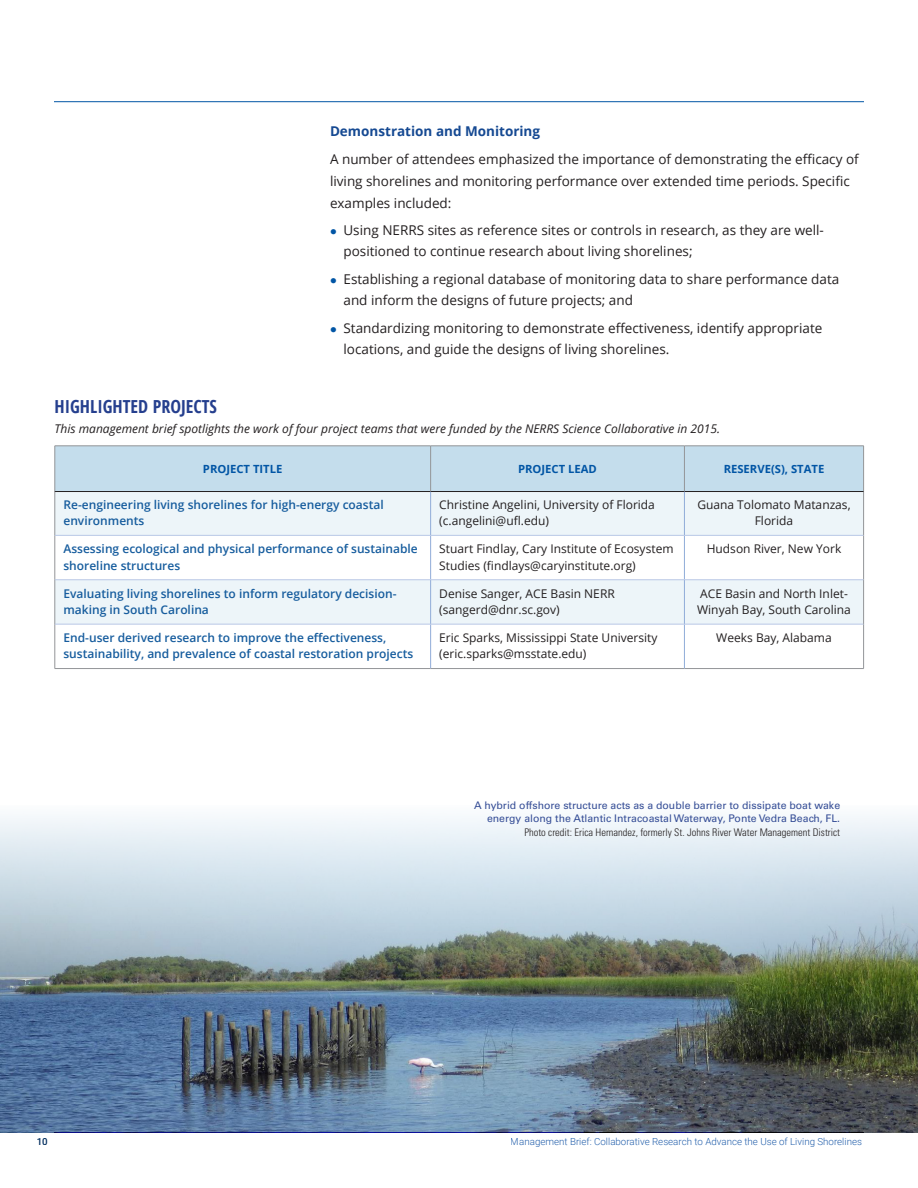
<style>
.page{position:relative;width:918px;height:1188px;background:#fff}
.page>*{position:absolute;margin:0;border:0;box-sizing:border-box;transform-origin:0 0}
.t1{font:700 18px "Open Sans Condensed";color:#253f8e}
.t2{font:13.5px/21px "Open Sans";color:#231f20}
.t3{font:700 13.5px "Open Sans";color:#154992}
.t4{font:12px/16.5px "Open Sans";color:#231f20}
.t5{font:600 12px/16.5px "Open Sans";color:#175d9e}
.t6{font:italic 12px "Open Sans";color:#231f20}
.Table-header{font:700 11.25px "Open Sans";color:#0155a5}
.t7{font:10.5px/13.5px "Univers LT Std";color:#354d96;text-align:right}
.t8{font:300 condensed 10.5px "Univers LT Std";color:#231f20}
.t9{font:300 9.75px "Roboto";color:#235fab}
.t10{font:500 9.75px "Roboto";color:#002d5e}
.s1{color:#0155a5}
</style>
<div class="page">
<img style="left:0;top:816px;width:918px;height:317px">
<hr style="left:54px;top:1132px;width:810px;height:1px;background:#0155a5">
<hr style="left:54px;top:101px;width:810px;height:1px;background:#0155a5">
<div style="left:56px;top:447px;width:807px;height:44px;background:#c4ddec"></div>
<svg style="left:56px;top:492px;width:807px;height:132px;fill:#edf5f9"></svg>
<hr style="left:55px;top:446px;width:376px;height:1px;background:#939598">
<hr style="left:55px;top:446px;width:1px;height:45px;background:#939598">
<hr style="left:431px;top:446px;width:253px;height:1px;background:#939598">
<hr style="left:430px;top:446px;width:1px;height:45px;background:#939598">
<hr style="left:684px;top:446px;width:180px;height:1px;background:#939598">
<hr style="left:684px;top:446px;width:1px;height:45px;background:#939598">
<hr style="left:863px;top:446px;width:1px;height:45px;background:#939598">
<hr style="left:55px;top:491px;width:376px;height:1px;background:#231f20">
<hr style="left:431px;top:491px;width:253px;height:1px;background:#231f20">
<hr style="left:684px;top:491px;width:180px;height:1px;background:#231f20">
<hr style="left:55px;top:492px;width:1px;height:43px;background:#939598">
<hr style="left:863px;top:492px;width:1px;height:43px;background:#939598">
<hr style="left:55px;top:535px;width:1px;height:45px;background:#939598">
<hr style="left:863px;top:535px;width:1px;height:45px;background:#939598">
<hr style="left:55px;top:580px;width:1px;height:44px;background:#939598">
<hr style="left:863px;top:580px;width:1px;height:44px;background:#939598">
<hr style="left:55px;top:624px;width:1px;height:44px;background:#939598">
<hr style="left:863px;top:624px;width:1px;height:44px;background:#939598">
<hr style="left:55px;top:668px;width:376px;height:1px;background:#939598">
<hr style="left:431px;top:668px;width:253px;height:1px;background:#939598">
<hr style="left:684px;top:668px;width:180px;height:1px;background:#939598">
<hr style="left:430px;top:492px;width:1px;height:43px;background:#90acd8">
<hr style="left:684px;top:492px;width:1px;height:43px;background:#90acd8">
<hr style="left:430px;top:536px;width:1px;height:44px;background:#90acd8">
<hr style="left:684px;top:536px;width:1px;height:44px;background:#90acd8">
<hr style="left:430px;top:580px;width:1px;height:44px;background:#90acd8">
<hr style="left:684px;top:580px;width:1px;height:44px;background:#90acd8">
<hr style="left:430px;top:624px;width:1px;height:44px;background:#90acd8">
<hr style="left:684px;top:624px;width:1px;height:44px;background:#90acd8">
<hr style="left:55px;top:535px;width:376px;height:1px;background:#b9c8e6">
<hr style="left:431px;top:535px;width:253px;height:1px;background:#b9c8e6">
<hr style="left:684px;top:535px;width:179px;height:1px;background:#b9c8e6">
<hr style="left:55px;top:579px;width:376px;height:1px;background:#b9c8e6">
<hr style="left:431px;top:579px;width:253px;height:1px;background:#b9c8e6">
<hr style="left:684px;top:579px;width:179px;height:1px;background:#b9c8e6">
<hr style="left:55px;top:624px;width:376px;height:1px;background:#b9c8e6">
<hr style="left:431px;top:624px;width:253px;height:1px;background:#b9c8e6">
<hr style="left:684px;top:624px;width:179px;height:1px;background:#b9c8e6">
<p class="t3" style="left:330px;top:121px;width:212px">Demonstration and Monitoring</p>
<p class="t2" style="left:330px;top:148px;width:530px;line-height:21.8px">A number of attendees emphasized the importance of demonstrating the efficacy of living shorelines and monitoring performance over extended time periods. Specific examples included:</p>
<p class="t2" style="left:344px;top:220px;width:482px;text-indent:-14px"><span class="s1">●</span> Using NERRS sites as reference sites or controls in research, as they are well&shy;positioned to continue research about living shorelines;</p>
<p class="t2" style="left:344px;top:268px;width:497px;text-indent:-14px"><span class="s1">●</span> Establishing a regional database of monitoring data to share performance data and inform the designs of future projects; and</p>
<p class="t2" style="left:344px;top:317px;width:480px;text-indent:-14px"><span class="s1">●</span> Standardizing monitoring to demonstrate effectiveness, identify appropriate locations, and guide the designs of living shorelines.</p>
<p class="t1" style="left:55px;top:394px;width:164px">HIGHLIGHTED PROJECTS</p>
<p class="t6" style="left:55px;top:420px;width:667px">This management brief spotlights the work of four project teams that were funded by the NERRS Science Collaborative in 2015.</p>
<p class="Table-header" style="left:203px;top:461px;width:81px">PROJECT TITLE</p>
<p class="Table-header" style="left:518px;top:461px;width:80px">PROJECT LEAD</p>
<p class="Table-header" style="left:724px;top:461px;width:102px">RESERVE(S), STATE</p>
<p class="t5" style="left:63px;top:496px;width:322px">Re-engineering living shorelines for high-energy coastal environments</p>
<p class="t4" style="left:439px;top:496px;width:217px">Christine Angelini, University of Florida (c.angelini@ufl.edu)</p>
<p class="t4" style="left:697px;top:496px;width:155px;text-align:center">Guana Tolomato Matanzas,<br>Florida</p>
<p class="t5" style="left:63px;top:540px;width:356px">Assessing ecological and physical performance of sustainable shoreline structures</p>
<p class="t4" style="left:439px;top:540px;width:236px">Stuart Findlay, Cary Institute of Ecosystem<br>Studies (findlays@caryinstitute.org)</p>
<p class="t4" style="left:707px;top:540px;width:136px">Hudson River, New York</p>
<p class="t5" style="left:63px;top:585px;width:335px">Evaluating living shorelines to inform regulatory decision&shy;making in South Carolina</p>
<p class="t4" style="left:439px;top:585px;width:177px">Denise Sanger, ACE Basin NERR (sangerd@dnr.sc.gov)</p>
<p class="t4" style="left:697px;top:585px;width:155px">ACE Basin and North Inlet-<br>Winyah Bay, South Carolina</p>
<p class="t5" style="left:63px;top:629px;width:351px">End-user derived research to improve the effectiveness, sustainability, and prevalence of coastal restoration projects</p>
<p class="t4" style="left:439px;top:629px;width:220px">Eric Sparks, Mississippi State University (eric.sparks@msstate.edu)</p>
<p class="t4" style="left:716px;top:629px;width:117px">Weeks Bay, Alabama</p>
<p class="t7" style="left:474px;top:799px;width:368px">A hybrid offshore structure acts as a double barrier to dissipate boat wake energy along the Atlantic Intracoastal Waterway, Ponte Vedra Beach, FL.</p>
<p class="t8" style="left:524px;top:826px;width:317px">Photo credit: Erica Hernandez, formerly St. Johns River Water Management District</p>
<p class="t10" style="left:37px;top:1135px;width:13px">10</p>
<p class="t9" style="left:511px;top:1134px;width:353px">Management Brief: Collaborative Research to Advance the Use of Living Shorelines</p>
</div>
